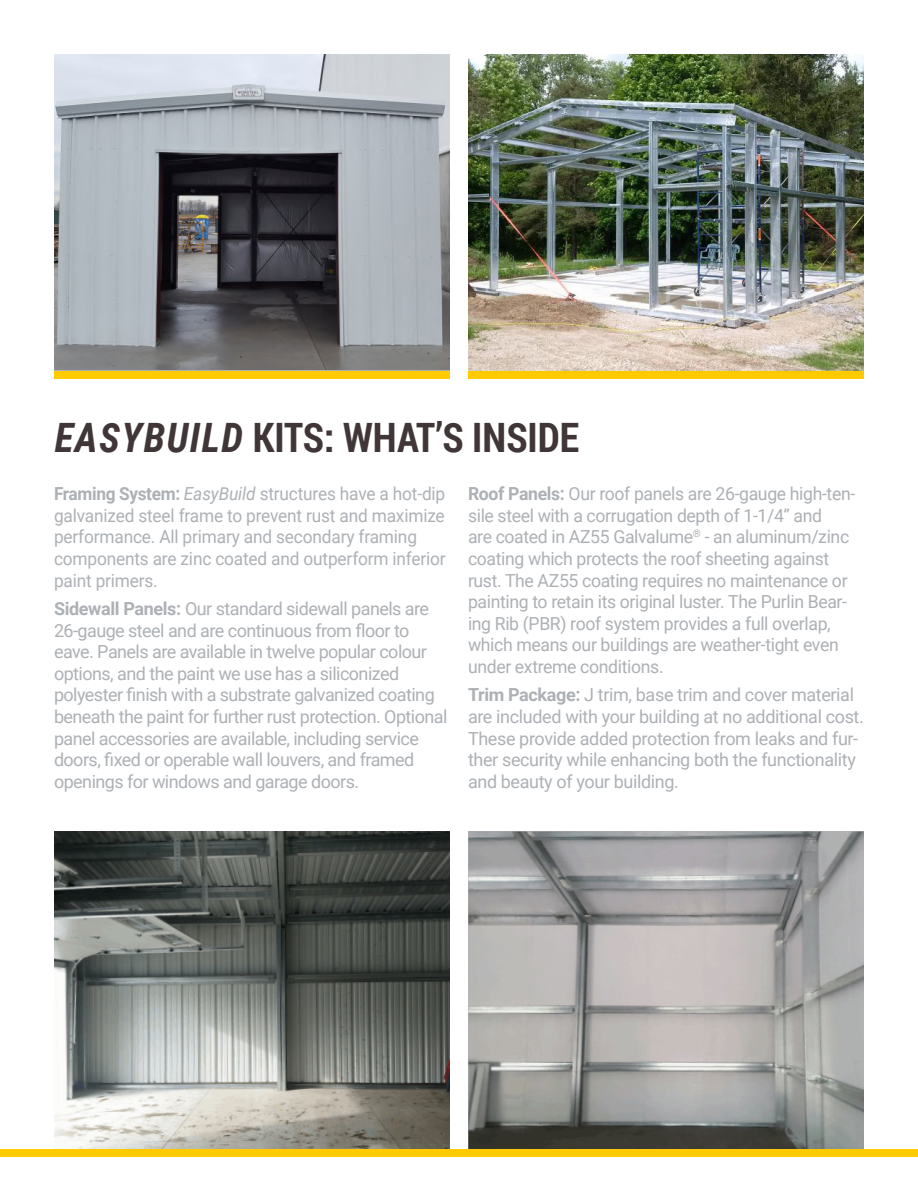
<style>
.page{position:relative;width:918px;height:1188px;background:#fff}
.page>*{position:absolute;margin:0;border:0;box-sizing:border-box;transform-origin:0 0}
.t1{font:700 40.5px "Roboto Condensed";color:#413637}
.t2{font:18px/21.6px "Roboto";letter-spacing:-.02em;color:#adb1b5}
.t3{font:18px/21.6px "Roboto";letter-spacing:-.02em;color:#adb1b5;scale:.96 1}
.s1{font-style:italic}
.s2{font-weight:700}
</style>
<div class="page">
<img style="left:54px;top:54px;width:396px;height:316px">
<img style="left:468px;top:54px;width:396px;height:318px">
<div style="left:0;top:1149px;width:918px;height:8px;background:#ffca00"></div>
<div style="left:54px;top:372px;width:396px;height:7px;background:#ffca00"></div>
<div style="left:468px;top:372px;width:396px;height:7px;background:#ffca00"></div>
<img style="left:54px;top:831px;width:396px;height:318px">
<img style="left:468px;top:831px;width:396px;height:318px">
<h1 class="t1" style="left:55px;top:409px;width:526px"><span class="s1">EASYBUILD</span> KITS: WHAT’S INSIDE</h1>
<p class="t3" style="left:54px;top:482px;width:410px"><span class="s2">Framing System:</span> <span class="s1">EasyBuild</span> structures have a hot-dip galvanized steel frame to prevent rust and maximize performance. All primary and secondary framing components are zinc coated and outperform inferior paint primers.</p>
<p class="t2" style="left:54px;top:597px;width:395px"><span class="s2">Sidewall Panels:</span> Our standard sidewall panels are 26-gauge steel and are continuous from floor to eave. Panels are available in twelve popular colour options, and the paint we use has a siliconized polyester finish with a substrate galvanized coating beneath the paint for further rust protection. Optional panel accessories are available, including service doors, fixed or operable wall louvers, and framed openings for windows and garage doors.</p>
<p class="t2" style="left:468px;top:482px;width:389px"><span class="s2">Roof Panels:</span> Our roof panels are 26-gauge high-ten&shy;sile steel with a corrugation depth of 1-1/4” and<br>are coated in AZ55 Galvalume<sup>®</sup> - an aluminum/zinc coating which protects the roof sheeting against rust. The AZ55 coating requires no maintenance or painting to retain its original luster. The Purlin Bear&shy;ing Rib (PBR) roof system provides a full overlap, which means our buildings are weather-tight even under extreme conditions.</p>
<p class="t2" style="left:468px;top:683px;width:397px"><span class="s2">Trim Package:</span> J trim, base trim and cover material are included with your building at no additional cost.<br>These provide added protection from leaks and fur&shy;ther security while enhancing both the functionality and beauty of your building.</p>
</div>
